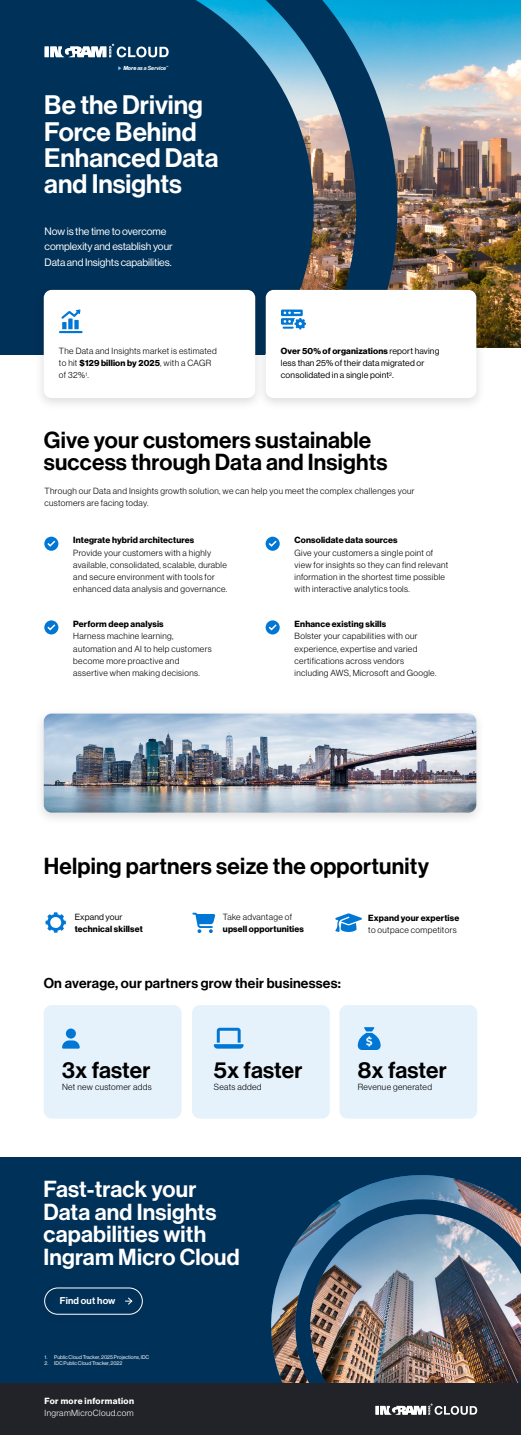
<style>
.page{position:relative;width:521px;height:1435px;background:#fff}
.page>*{position:absolute;margin:0;border:0;box-sizing:border-box;transform-origin:0 0}
.t1{font:26.25px/26.2px "N Haas Grotesk DS Pro 65 Md";color:#fff}
.t2{font:22.75px/22.8px "N Haas Grotesk DS Pro 65 Md";letter-spacing:.01em;color:#000}
.t3{font:22.75px/22.8px "N Haas Grotesk DS Pro 65 Md";letter-spacing:.01em;color:#fff}
.t4{font:14px "N Haas Grotesk DS Pro 65 Md";letter-spacing:.015em;color:#000}
.t5{font:10.5px/15.8px "N Haas Grotesk DS Pro 55 Rg";letter-spacing:-.005em;color:#fff}
.t6{font:9.71px "N Haas Grotesk DS Pro 65 Md";letter-spacing:.015em;color:#fff}
.t7{font:8.75px/12.2px "N Haas Grotesk DS Pro 45 Lt";letter-spacing:.04em;color:#000}
.t8{font:8.75px "N Haas Grotesk DS Pro 75 Bd";letter-spacing:.015em;color:#000}
.t9{font:8.75px/12.2px "N Haas Grotesk DS Pro 55 Rg";letter-spacing:.015em;color:#000}
.t10{font:8.75px "N Haas Grotesk DS Pro 45 Lt";letter-spacing:.04em;color:#fff}
.t11{font:8.75px "N Haas Grotesk DS Pro 75 Bd";letter-spacing:.04em;color:#fff}
.t12{font:5.69px "N Haas Grotesk DS Pro 66 Md It";color:#fff}
.t13{font:5.25px "N Haas Grotesk DS Pro 55 Rg";color:#fff}
.t14{font:1.49px "N Haas Grotesk DS Pro 66 Md It";color:#fff}
.s1{font-family:"N Haas Grotesk DS Pro 76 Bd It"}
.s2{font-family:"N Haas Grotesk DS Pro 45 Lt"}
.s3{font-family:"N Haas Grotesk DS Pro 55 Rg"}
</style>
<div class="page">
<div style="left:0;top:1140px;width:521px;height:295px;background:#003158"></div>
<img style="left:397px;top:0;width:124px;height:347px">
<img style="left:314px;top:0;width:83px;height:283px">
<svg style="left:0;top:0;width:314px;height:355px;background:#073a60"></svg>
<div style="left:0;top:355px;width:521px;height:802px;background:#fff"></div>
<svg style="left:45px;top:44px;width:124px;height:13px"></svg>
<svg style="left:118px;top:66px;width:3px;height:4px"></svg>
<svg style="left:46px;top:912px;width:20px;height:21px"></svg>
<svg style="left:192px;top:913px;width:23px;height:20px"></svg>
<svg style="left:335px;top:913px;width:27px;height:19px"></svg>
<div style="left:34px;top:283px;width:231px;height:128px;background:#000;opacity:.14"></div>
<div style="left:44px;top:290px;width:211px;height:108px;background:#fff;border-radius:8px"></div>
<div style="left:44px;top:1005px;width:138px;height:114px;background:#e6f2fb;border-radius:8px"></div>
<div style="left:256px;top:283px;width:230px;height:128px;background:#000;opacity:.14"></div>
<div style="left:266px;top:290px;width:210px;height:108px;background:#fff;border-radius:8px"></div>
<div style="left:192px;top:1005px;width:138px;height:114px;background:#e6f2fb;border-radius:8px"></div>
<div style="left:339px;top:1005px;width:138px;height:114px;background:#e6f2fb;border-radius:8px"></div>
<svg style="left:59px;top:309px;width:24px;height:24px"></svg>
<svg style="left:214px;top:1028px;width:30px;height:21px"></svg>
<svg style="left:62px;top:1029px;width:18px;height:20px"></svg>
<div style="left:44px;top:537px;width:14px;height:14px;background:#0077d4;border-radius:50%"></div>
<svg style="left:47px;top:539px;width:10px;height:8px"></svg>
<div style="left:266px;top:537px;width:14px;height:14px;background:#0077d4;border-radius:50%"></div>
<svg style="left:267px;top:539px;width:10px;height:8px"></svg>
<svg style="left:44px;top:620px;width:14px;height:14px"></svg>
<svg style="left:46px;top:623px;width:11px;height:9px"></svg>
<svg style="left:266px;top:620px;width:14px;height:14px"></svg>
<svg style="left:267px;top:623px;width:11px;height:9px"></svg>
<svg style="left:281px;top:310px;width:25px;height:19px"></svg>
<svg style="left:358px;top:1027px;width:23px;height:23px"></svg>
<div style="left:34px;top:707px;width:452px;height:119px;background:#000;opacity:.14"></div>
<img style="left:44px;top:714px;width:432px;height:99px">
<img style="left:271px;top:1175px;width:250px;height:209px">
<div style="left:44px;top:1288px;width:99px;height:27px;border:1px solid #fff;border-radius:13px"></div>
<svg style="left:125px;top:1297px;width:8px;height:8px"></svg>
<div style="left:0;top:1384px;width:521px;height:51px;background:#222328"></div>
<svg style="left:375px;top:1404px;width:102px;height:11px"></svg>
<p class="t12" style="left:123px;top:65px;width:44px"><span class="s1">More</span> as a Service</p>
<p class="t14" style="left:166px;top:66px;width:4px">TM</p>
<h1 class="t1" style="left:44px;top:93px;width:176px">Be the Driving<br>Force Behind<br>Enhanced Data and Insights</h1>
<p class="t5" style="left:45px;top:223px;width:130px">Now is the time to overcome complexity and establish your<br>Data and Insights capabilities.</p>
<p class="t7" style="left:59px;top:345px;width:159px">The Data and Insights market is estimated</p>
<p class="t8" style="left:59px;top:358px;width:154px"><span class="s2">to hit</span> $129 billion by 2025<span class="s2">, with a CAGR</span></p>
<p class="t7" style="left:59px;top:369px;width:31px">of 32%<sup>1</sup>.</p>
<p class="t8" style="left:281px;top:346px;width:160px">Over 50% of organizations <span class="s3">report having</span></p>
<p class="t9" style="left:281px;top:357px;width:145px">less than 25% of their data migrated or consolidated in a single point<sup>2</sup>.</p>
<h2 class="t2" style="left:44px;top:429px;width:345px">Give your customers sustainable success through Data and Insights</h2>
<p class="t7" style="left:45px;top:485px;width:371px">Through our Data and Insights growth solution, we can help you meet the complex challenges your customers are facing today.</p>
<p class="t8" style="left:73px;top:535px;width:122px">Integrate hybrid architectures</p>
<p class="t7" style="left:73px;top:546px;width:156px">Provide your customers with a highly available, consolidated, scalable, durable and secure environment with tools for enhanced data analysis and governance.</p>
<p class="t8" style="left:73px;top:619px;width:92px">Perform deep analysis</p>
<p class="t7" style="left:73px;top:630px;width:140px">Harness machine learning, automation and AI to help customers become more proactive and assertive when making decisions.</p>
<p class="t8" style="left:295px;top:535px;width:104px">Consolidate data sources</p>
<p class="t7" style="left:295px;top:546px;width:155px">Give your customers a single point of view for insights so they can find relevant information in the shortest time possible with interactive analytics tools.</p>
<p class="t8" style="left:295px;top:619px;width:93px">Enhance existing skills</p>
<p class="t7" style="left:295px;top:630px;width:143px">Bolster your capabilities with our experience, expertise and varied certifications across vendors including AWS, Microsoft and Google.</p>
<h2 class="t2" style="left:44px;top:855px;width:387px">Helping partners seize the opportunity</h2>
<p class="t9" style="left:75px;top:911px;width:49px">Expand your</p>
<p class="t8" style="left:75px;top:924px;width:70px">technical skillset</p>
<p class="t7" style="left:223px;top:911px;width:71px">Take advantage of</p>
<p class="t8" style="left:223px;top:924px;width:83px">upsell opportunities</p>
<h3 class="t4" style="left:44px;top:975px;width:298px">On average, our partners grow their businesses:</h3>
<p class="t8" style="left:368px;top:912px;width:93px">Expand your expertise</p>
<p class="t7" style="left:368px;top:924px;width:90px">to outpace competitors</p>
<h2 class="t2" style="left:62px;top:1059px;width:90px">3x faster</h2>
<h2 class="t2" style="left:214px;top:1059px;width:90px">5x faster</h2>
<h2 class="t2" style="left:358px;top:1059px;width:91px">8x faster</h2>
<p class="t7" style="left:62px;top:1081px;width:91px">Net new customer adds</p>
<p class="t7" style="left:214px;top:1081px;width:49px">Seats added</p>
<p class="t7" style="left:358px;top:1081px;width:76px">Revenue generated</p>
<h2 class="t3" style="left:43px;top:1178px;width:198px">Fast-track your<br>Data and Insights capabilities with<br>Ingram Micro Cloud</h2>
<p class="t6" style="left:60px;top:1295px;width:57px">Find out how</p>
<p class="t13" style="left:45px;top:1354px;width:106px">1. Public Cloud Tracker, 2025 Projections, IDC</p>
<p class="t13" style="left:45px;top:1360px;width:79px">2. IDC Public Cloud Tracker, 2022</p>
<p class="t11" style="left:45px;top:1396px;width:91px">For more information</p>
<p class="t10" style="left:45px;top:1408px;width:91px">IngramMicroCloud.com</p>
</div>
